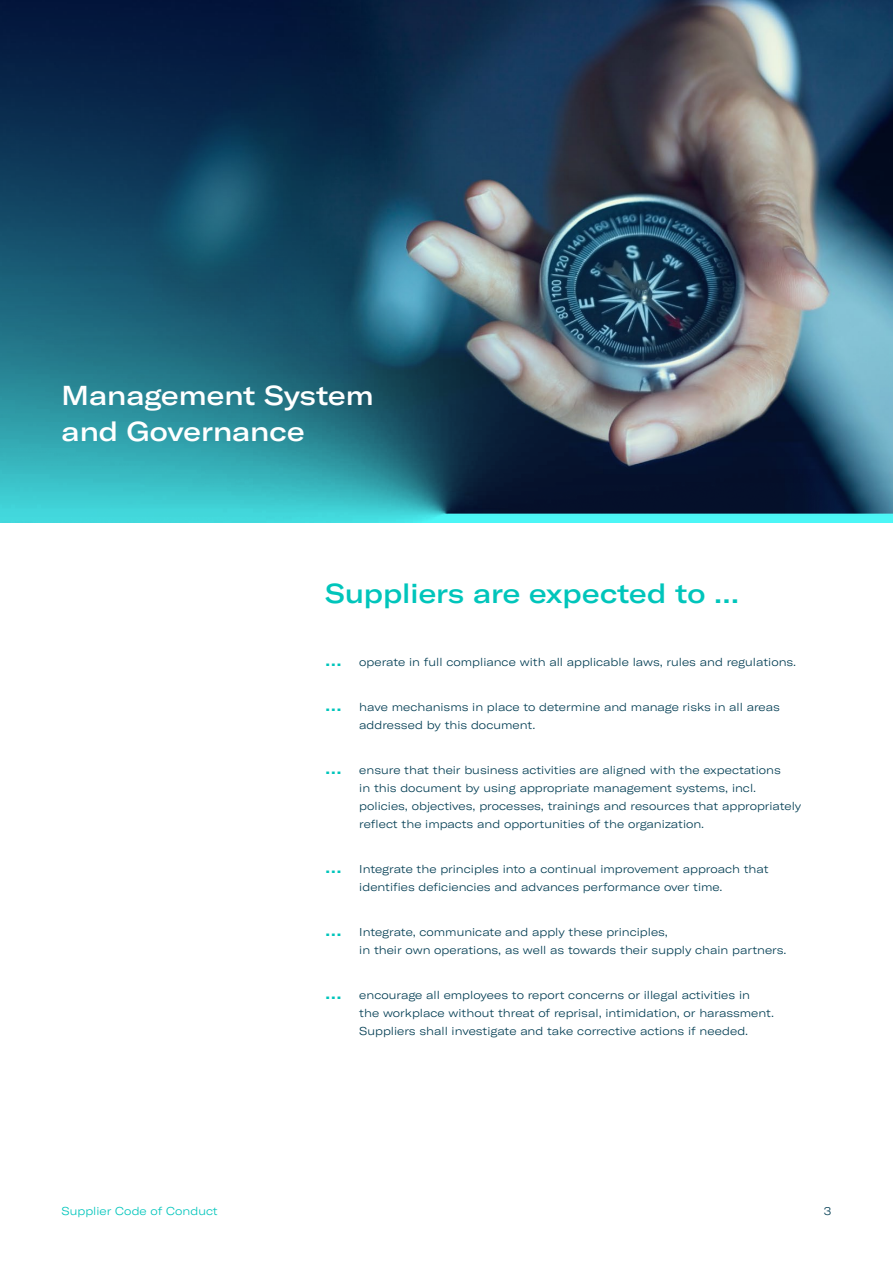
<style>
.page{position:relative;width:893px;height:1263px;background:#fff}
.page>*{position:absolute;margin:0;border:0;box-sizing:border-box;transform-origin:0 0}
.t1{font:500 expanded 27px/36px "GT America";color:#fff}
.t2{font:500 expanded 27px "GT America";color:#00c5bb}
.t3{font:300 expanded 11.25px/18px "GT America";color:#003c52}
.t4{font:300 expanded 11.25px "GT America";color:#00c5bb}
.s1{font-weight:500;font-size:18px;color:#00c5bb}
</style>
<div class="page">
<img style="left:0;top:0;width:893px;height:522px">
<h1 class="t1" style="left:62px;top:377px;width:313px">Management System and Governance</h1>
<h1 class="t2" style="left:325px;top:577px;width:415px">Suppliers are expected to …</h1>
<p class="t3" style="left:325px;top:653px;width:472px"><span class="s1">…</span> operate in full compliance with all applicable laws, rules and regulations.</p>
<p class="t3" style="left:359px;top:698px;width:422px;text-indent:-34px"><span class="s1">…</span> have mechanisms in place to determine and manage risks in all areas addressed by this document.</p>
<p class="t3" style="left:359px;top:761px;width:444px;text-indent:-34px"><span class="s1">…</span> ensure that their business activities are aligned with the expectations<br>in this document by using appropriate management systems, incl. policies, objectives, processes, trainings and resources that appropriately reflect the impacts and opportunities of the organization.</p>
<p class="t3" style="left:359px;top:860px;width:411px;text-indent:-34px"><span class="s1">…</span> Integrate the principles into a continual improvement approach that identifies deficiencies and advances performance over time.</p>
<p class="t3" style="left:359px;top:923px;width:429px;text-indent:-34px"><span class="s1">…</span> Integrate, communicate and apply these principles,<br>in their own operations, as well as towards their supply chain partners.</p>
<p class="t3" style="left:359px;top:986px;width:416px;text-indent:-34px"><span class="s1">…</span> encourage all employees to report concerns or illegal activities in<br>the workplace without threat of reprisal, intimidation, or harassment.<br>Suppliers shall investigate and take corrective actions if needed.</p>
<p class="t4" style="left:62px;top:1204px;width:158px">Supplier Code of Conduct</p>
<p class="t3" style="left:824px;top:1202px;width:9px">3</p>
</div>
